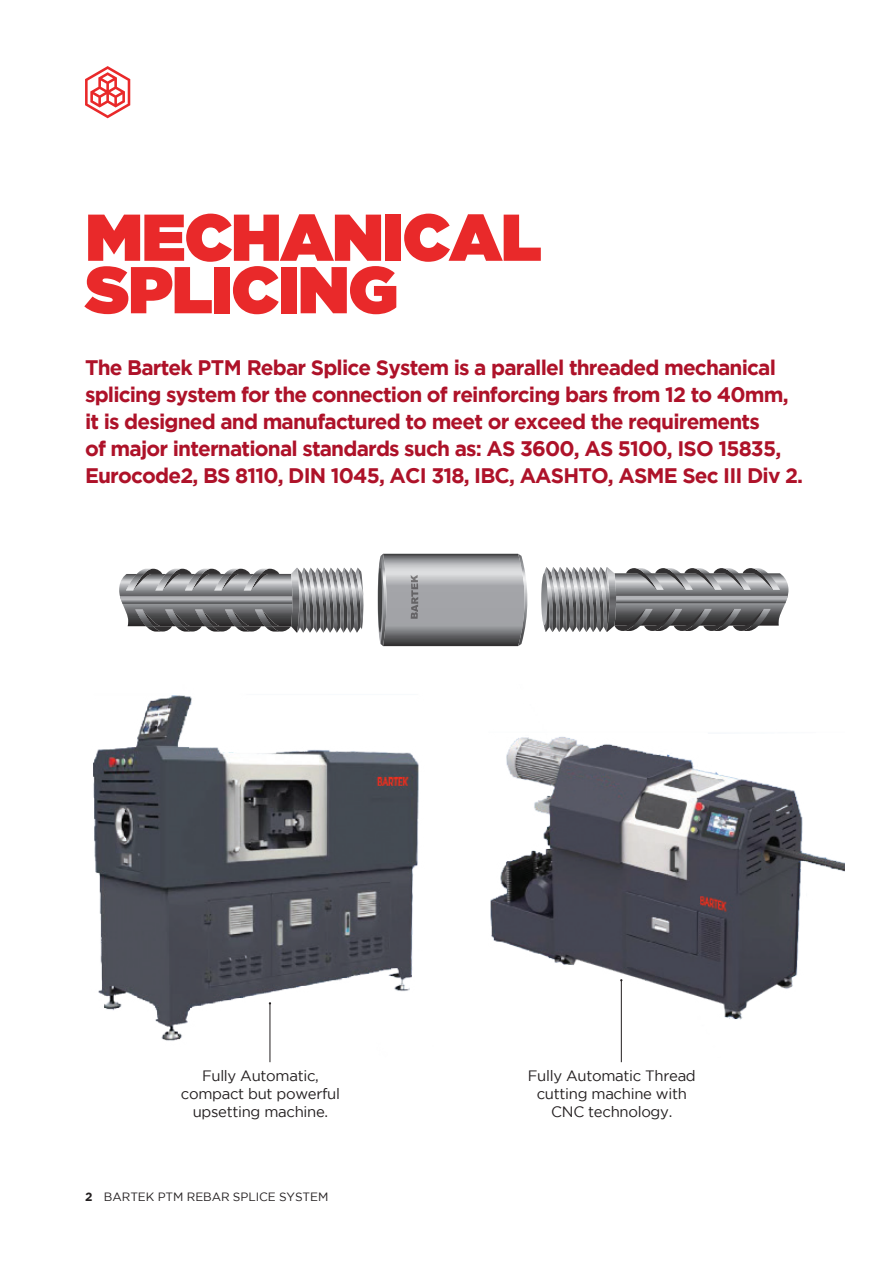
<style>
.page{position:relative;width:893px;height:1263px;background:#fff}
.page>*{position:absolute;margin:0;border:0;box-sizing:border-box;transform-origin:0 0}
.t1{font:66px/52.5px "Gotham Ultra";letter-spacing:-.015em;color:#e9292a}
.t2{font:700 21px/27px "Gotham";letter-spacing:-.04em;color:#ae1229}
.t3{font:15px/18px "Gotham";letter-spacing:-.02em;color:#231f20;text-align:center}
.t4{font:12px "Gotham";letter-spacing:-.005em;color:#231f20}
.s1{font-weight:700}
</style>
<div class="page">
<svg style="left:119px;top:568px;width:245px;height:64px;background:#89898b"></svg>
<svg style="left:541px;top:567px;width:248px;height:65px;background:#8a8b8d"></svg>
<svg style="left:378px;top:554px;width:150px;height:92px;background:#999a9d"></svg>
<img style="left:93px;top:695px;width:752px;height:363px">
<svg style="left:85px;top:66px;width:45px;height:52px"></svg>
<hr style="left:270px;top:1003px;width:1px;height:59px;background:#231f20">
<hr style="left:621px;top:980px;width:1px;height:82px;background:#231f20">
<h1 class="t1" style="left:86px;top:210px;width:457px">MECHANICAL<br>SPLICING</h1>
<p class="t2" style="left:85px;top:354px;width:720px">The Bartek PTM Rebar Splice System is a parallel threaded mechanical splicing system for the connection of reinforcing bars from 12 to 40mm, it is designed and manufactured to meet or exceed the requirements<br>of major international standards such as: AS 3600, AS 5100, ISO 15835, Eurocode2, BS 8110, DIN 1045, ACI 318, IBC, AASHTO, ASME Sec III Div 2.</p>
<p class="t3" style="left:181px;top:1066px;width:161px">Fully Automatic, compact but powerful upsetting machine.</p>
<p class="t3" style="left:528px;top:1066px;width:170px">Fully Automatic Thread cutting machine with<br>CNC technology.</p>
<p class="t4" style="left:85px;top:1190px;width:245px"><span class="s1">2</span> BARTEK PTM REBAR SPLICE SYSTEM</p>
</div>
